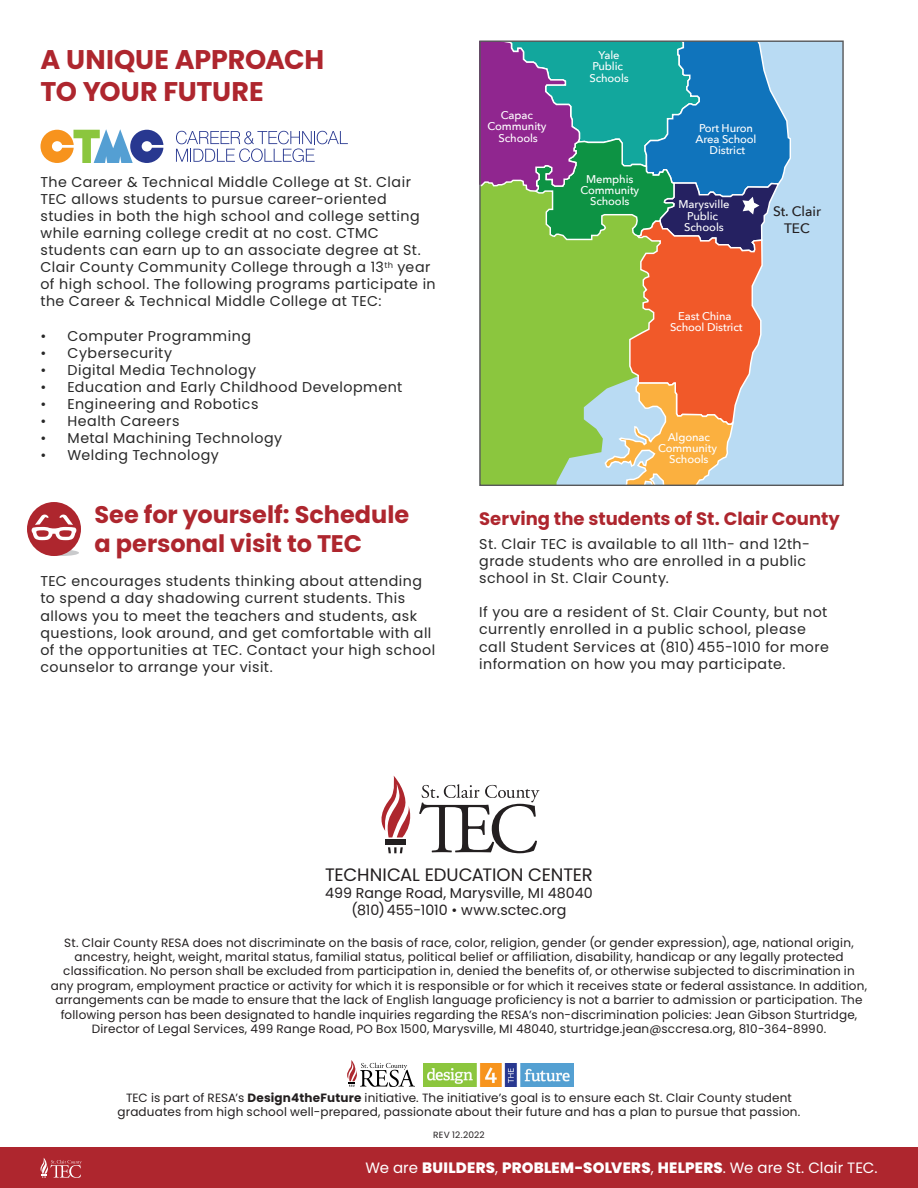
<style>
.page{position:relative;width:918px;height:1188px;background:#fff}
.page>*{position:absolute;margin:0;border:0;box-sizing:border-box;transform-origin:0 0}
.t1{font:700 27px/32.4px "Poppins";letter-spacing:-.005em;color:#ae262e}
.t2{font:700 24px/28.8px "Poppins";color:#ae262e}
.t3{font:700 18px "Poppins";color:#ae262e}
.Program_Titles{font:18px "Poppins";letter-spacing:-.01em;color:#231f20}
.t4{font:800 15px "Poppins";letter-spacing:.015em;color:#fff}
.t5{font:14.25px/17.1px "Poppins";letter-spacing:.03em;color:#282828}
.Body_text{font:14.25px "Poppins";letter-spacing:.005em;color:#231f20}
.t6{font:500 13.65px/16.5px "Avenir Next";color:#231f20;text-align:center}
.Body_text-2{font:12px/14.4px "Poppins";letter-spacing:.015em;color:#231f20;text-align:center}
.t7{font:500 11.25px/11.2px "Avenir Next";letter-spacing:-.01em;color:#fff;text-align:center}
.Body_text-3{font:9px "Poppins";letter-spacing:.02em;color:#231f20}
.s1{font-weight:700}
.s2{font-weight:400}
</style>
<div class="page">
<div style="left:539px;top:41px;width:304px;height:444px;background:#b9dbf3"></div>
<svg style="left:481px;top:42px;width:310px;height:442px;background:#839a79"></svg>
<div style="left:0;top:1148px;width:918px;height:40px;background:#ae262e"></div>
<svg style="left:381px;top:776px;width:159px;height:77px"></svg>
<div style="left:43px;top:550px;width:36px;height:6px;background:#c9cacc;border-radius:50%"></div>
<div style="left:27px;top:502px;width:54px;height:54px;background:#ae262e;border-radius:50%"></div>
<svg style="left:31px;top:514px;width:46px;height:26px"></svg>
<svg style="left:176px;top:131px;width:172px;height:31px"></svg>
<svg style="left:41px;top:129px;width:122px;height:34px"></svg>
<svg style="left:40px;top:1158px;width:42px;height:20px"></svg>
<svg style="left:347px;top:1060px;width:68px;height:27px"></svg>
<img style="left:423px;top:1063px;width:150px;height:24px">
<p class="t1" style="left:40px;top:43px;width:285px">A UNIQUE APPROACH<br>TO YOUR FUTURE</p>
<p class="t5" style="left:40px;top:173px;width:397px">The Career &amp; Technical Middle College at St. Clair TEC allows students to pursue career-oriented studies in both the high school and college setting while earning college credit at no cost. CTMC students can earn up to an associate degree at St.<br>Clair County Community College through a 13<sup>th</sup> year of high school. The following programs participate in the Career &amp; Technical Middle College at TEC:</p>
<p class="t5" style="left:40px;top:327px;width:212px">• Computer Programming</p>
<p class="t5" style="left:40px;top:344px;width:133px">• Cybersecurity</p>
<p class="t5" style="left:40px;top:361px;width:217px">• Digital Media Technology</p>
<p class="t5" style="left:40px;top:378px;width:363px">• Education and Early Childhood Development</p>
<p class="t5" style="left:40px;top:396px;width:219px">• Engineering and Robotics</p>
<p class="t5" style="left:40px;top:413px;width:140px">• Health Careers</p>
<p class="t5" style="left:40px;top:430px;width:243px">• Metal Machining Technology</p>
<p class="t5" style="left:40px;top:447px;width:180px">• Welding Technology</p>
<p class="t2" style="left:94px;top:501px;width:316px">See for yourself: Schedule a personal visit to TEC</p>
<p class="t5" style="left:40px;top:573px;width:396px">TEC encourages students thinking about attending to spend a day shadowing current students. This allows you to meet the teachers and students, ask questions, look around, and get comfortable with all of the opportunities at TEC. Contact your high school counselor to arrange your visit.</p>
<p class="t7" style="left:487px;top:109px;width:60px">Capac<br>Community<br>Schools</p>
<p class="t7" style="left:589px;top:49px;width:41px">Yale<br>Public<br>Schools</p>
<p class="t7" style="left:580px;top:173px;width:60px">Memphis<br>Community<br>Schools</p>
<p class="t7" style="left:696px;top:122px;width:62px">Port Huron<br>Area School<br>District</p>
<p class="t7" style="left:678px;top:198px;width:53px">Marysville<br>Public<br>Schools</p>
<p class="t6" style="left:773px;top:203px;width:49px">St. Clair<br>TEC</p>
<p class="t7" style="left:670px;top:310px;width:74px">East China<br>School District</p>
<p class="t7" style="left:658px;top:431px;width:60px">Algonac<br>Community<br>Schools</p>
<p class="t3" style="left:479px;top:508px;width:362px">Serving the students of St. Clair County</p>
<p class="t5" style="left:479px;top:536px;width:332px">St. Clair TEC is available to all 11th- and 12th&shy;grade students who are enrolled in a public school in St. Clair County.</p>
<p class="t5" style="left:479px;top:604px;width:351px">If you are a resident of St. Clair County, but not currently enrolled in a public school, please call Student Services at (810) 455-1010 for more information on how you may participate.</p>
<p class="Program_Titles" style="left:325px;top:864px;width:269px">TECHNICAL EDUCATION CENTER</p>
<p class="Body_text" style="left:325px;top:885px;width:269px">499 Range Road, Marysville, MI 48040</p>
<p class="Body_text" style="left:351px;top:902px;width:216px">(810)455-1010 • www.sctec.org</p>
<p class="Body_text-2" style="left:51px;top:935px;width:818px">St. Clair County RESA does not discriminate on the basis of race, color, religion, gender (or gender expression), age, national origin, ancestry, height, weight, marital status, familial status, political belief or affiliation, disability, handicap or any legally protected classification. No person shall be excluded from participation in, denied the benefits of, or otherwise subjected to discrimination in any program, employment practice or activity for which it is responsible or for which it receives state or federal assistance. In addition, arrangements can be made to ensure that the lack of English language proficiency is not a barrier to admission or participation. The following person has been designated to handle inquiries regarding the RESA’s non-discrimination policies: Jean Gibson Sturtridge, Director of Legal Services, 499 Range Road, PO Box 1500, Marysville, MI 48040, sturtridge.jean@sccresa.org, 810-364-8990.</p>
<p class="Body_text-2" style="left:118px;top:1090px;width:684px">TEC is part of RESA’s <span class="s1">Design4theFuture</span> initiative. The initiative’s goal is to ensure each St. Clair County student graduates from high school well-prepared, passionate about their future and has a plan to pursue that passion.</p>
<p class="Body_text-3" style="left:433px;top:1129px;width:53px">REV 12.2022</p>
<p class="t4" style="left:365px;top:1159px;width:514px"><span class="s2">We are</span> BUILDERS<span class="s2">,</span> PROBLEM-SOLVERS<span class="s2">,</span> HELPERS<span class="s2">. We are St. Clair TEC.</span></p>
</div>
